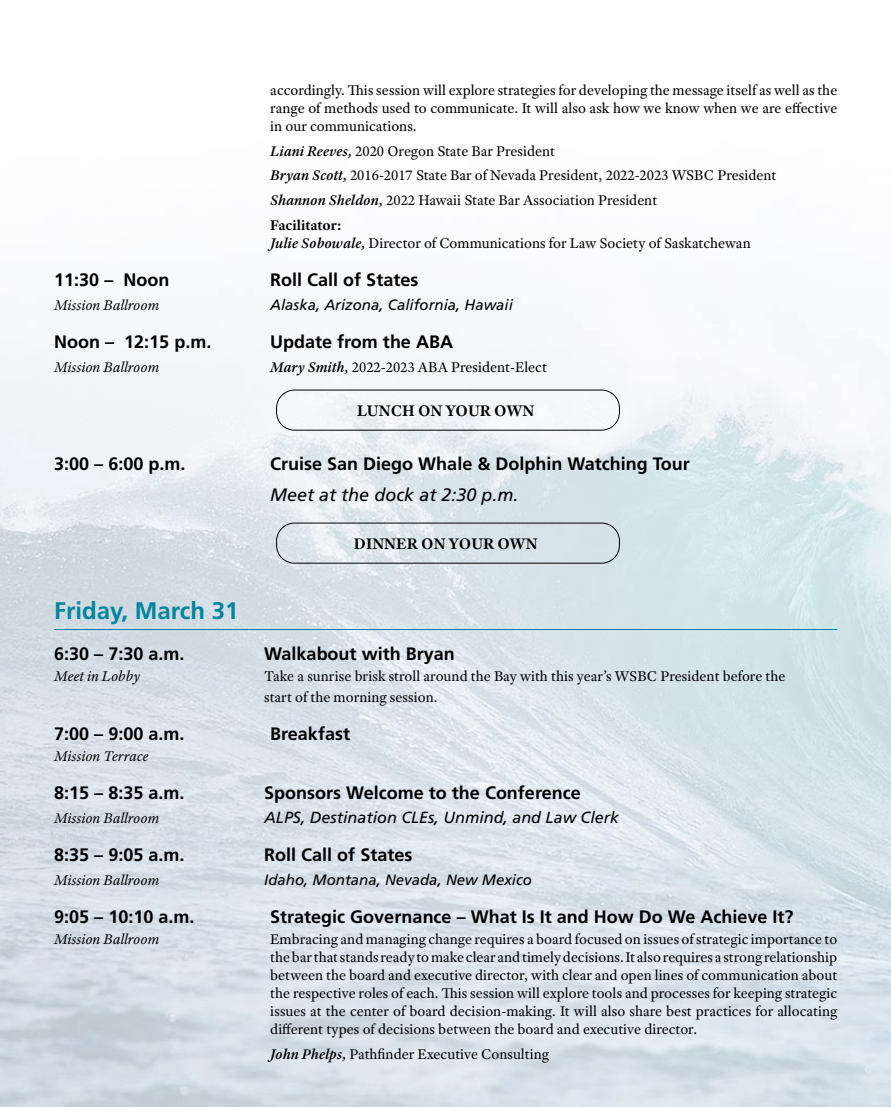
<style>
.page{position:relative;width:891px;height:1107px;background:#fff}
.page>*{position:absolute;margin:0;border:0;box-sizing:border-box;transform-origin:0 0}
.t1{font:700 24px "Frutiger LT Std";color:#00859e}
.t2{font:700 18px "Frutiger LT Std";color:#000}
.t3{font:italic 18px "Frutiger LT Std";color:#000}
.t4{font:700 16.5px "Adobe Text Pro";color:#000}
.t5{font:italic 16.2px "Frutiger LT Std";color:#000}
.t6{font:15px/18px "Adobe Text Pro";color:#000;text-align:justify}
.t7{font:italic 15px "Adobe Text Pro";color:#000}
.t8{font:italic 15px "Frutiger LT Std";color:#000}
.s1{font-weight:600;font-style:italic}
.s2{font-weight:700}
</style>
<div class="page">
<img style="left:0;top:356px;width:891px;height:751px">
<hr style="left:54px;top:629px;width:783px;height:1px;background:#00859e">
<div style="left:276px;top:523px;width:344px;height:40px;border:1px solid #000;border-radius:18px"></div>
<div style="left:276px;top:390px;width:344px;height:40px;border:1px solid #000;border-radius:18px"></div>
<p class="t6" style="left:270px;top:81px;width:569px">accordingly. This session will explore strategies for developing the message itself as well as the range of methods used to communicate. It will also ask how we know when we are effective in our communications.</p>
<p class="t6" style="left:270px;top:138px;width:508px;line-height:24.8px;text-align:left"><span class="s1">Liani Reeves,</span> 2020 Oregon State Bar President<br><span class="s1">Bryan Scott,</span> 2016-2017 State Bar of Nevada President, 2022-2023 WSBC President <span class="s1">Shannon Sheldon,</span> 2022 Hawaii State Bar Association President<br><span class="s2">Facilitator:</span></p>
<p class="t6" style="left:270px;top:234px;width:482px"><span class="s1">Julie Sobowale,</span> Director of Communications for Law Society of Saskatchewan</p>
<p class="t2" style="left:54px;top:269px;width:117px">11:30 – Noon</p>
<p class="t2" style="left:270px;top:269px;width:150px">Roll Call of States</p>
<p class="t7" style="left:54px;top:296px;width:106px">Mission Ballroom</p>
<p class="t8" style="left:270px;top:296px;width:244px">Alaska, Arizona, California, Hawaii</p>
<p class="t2" style="left:54px;top:331px;width:159px">Noon – 12:15 p.m.</p>
<p class="t2" style="left:270px;top:331px;width:184px">Update from the ABA</p>
<p class="t7" style="left:54px;top:358px;width:106px">Mission Ballroom</p>
<p class="t6" style="left:270px;top:358px;width:278px"><span class="s1">Mary Smith,</span> 2022-2023 ABA President-Elect</p>
<p class="t4" style="left:357px;top:400px;width:179px">LUNCH ON YOUR OWN</p>
<p class="t2" style="left:54px;top:454px;width:133px">3:00 – 6:00 p.m.</p>
<p class="t2" style="left:270px;top:454px;width:421px">Cruise San Diego Whale &amp; Dolphin Watching Tour</p>
<p class="t3" style="left:270px;top:485px;width:250px">Meet at the dock at 2:30 p.m.</p>
<p class="t4" style="left:354px;top:533px;width:185px">DINNER ON YOUR OWN</p>
<h1 class="t1" style="left:54px;top:596px;width:186px">Friday, March 31</h1>
<p class="t2" style="left:54px;top:643px;width:132px">6:30 – 7:30 a.m.</p>
<p class="t2" style="left:264px;top:643px;width:192px">Walkabout with Bryan</p>
<p class="t7" style="left:54px;top:667px;width:87px">Meet in Lobby</p>
<p class="t6" style="left:264px;top:666px;width:523px;line-height:21px">Take a sunrise brisk stroll around the Bay with this year’s WSBC President before the start of the morning session.</p>
<p class="t2" style="left:54px;top:723px;width:132px">7:00 – 9:00 a.m.</p>
<p class="t2" style="left:270px;top:723px;width:81px">Breakfast</p>
<p class="t7" style="left:54px;top:747px;width:96px">Mission Terrace</p>
<p class="t2" style="left:54px;top:782px;width:132px">8:15 – 8:35 a.m.</p>
<p class="t2" style="left:264px;top:782px;width:318px">Sponsors Welcome to the Conference</p>
<p class="t7" style="left:54px;top:809px;width:106px">Mission Ballroom</p>
<p class="t5" style="left:264px;top:808px;width:356px">ALPS, Destination CLEs, Unmind, and Law Clerk</p>
<p class="t2" style="left:54px;top:844px;width:132px">8:35 – 9:05 a.m.</p>
<p class="t2" style="left:264px;top:844px;width:150px">Roll Call of States</p>
<p class="t7" style="left:54px;top:871px;width:106px">Mission Ballroom</p>
<p class="t8" style="left:264px;top:871px;width:269px">Idaho, Montana, Nevada, New Mexico</p>
<p class="t2" style="left:54px;top:906px;width:142px">9:05 – 10:10 a.m.</p>
<p class="t2" style="left:270px;top:906px;width:525px">Strategic Governance – What Is It and How Do We Achieve It?</p>
<p class="t7" style="left:54px;top:930px;width:106px">Mission Ballroom</p>
<p class="t6" style="left:270px;top:930px;width:569px">Embracing and managing change requires a board focused on issues of strategic importance to the bar that stands ready to make clear and timely decisions. It also requires a strong relationship between the board and executive director, with clear and open lines of communication about the respective roles of each. This session will explore tools and processes for keeping strategic issues at the center of board decision-making. It will also share best practices for allocating different types of decisions between the board and executive director.</p>
<p class="t6" style="left:270px;top:1045px;width:280px"><span class="s1">John Phelps,</span> Pathfinder Executive Consulting</p>
</div>
